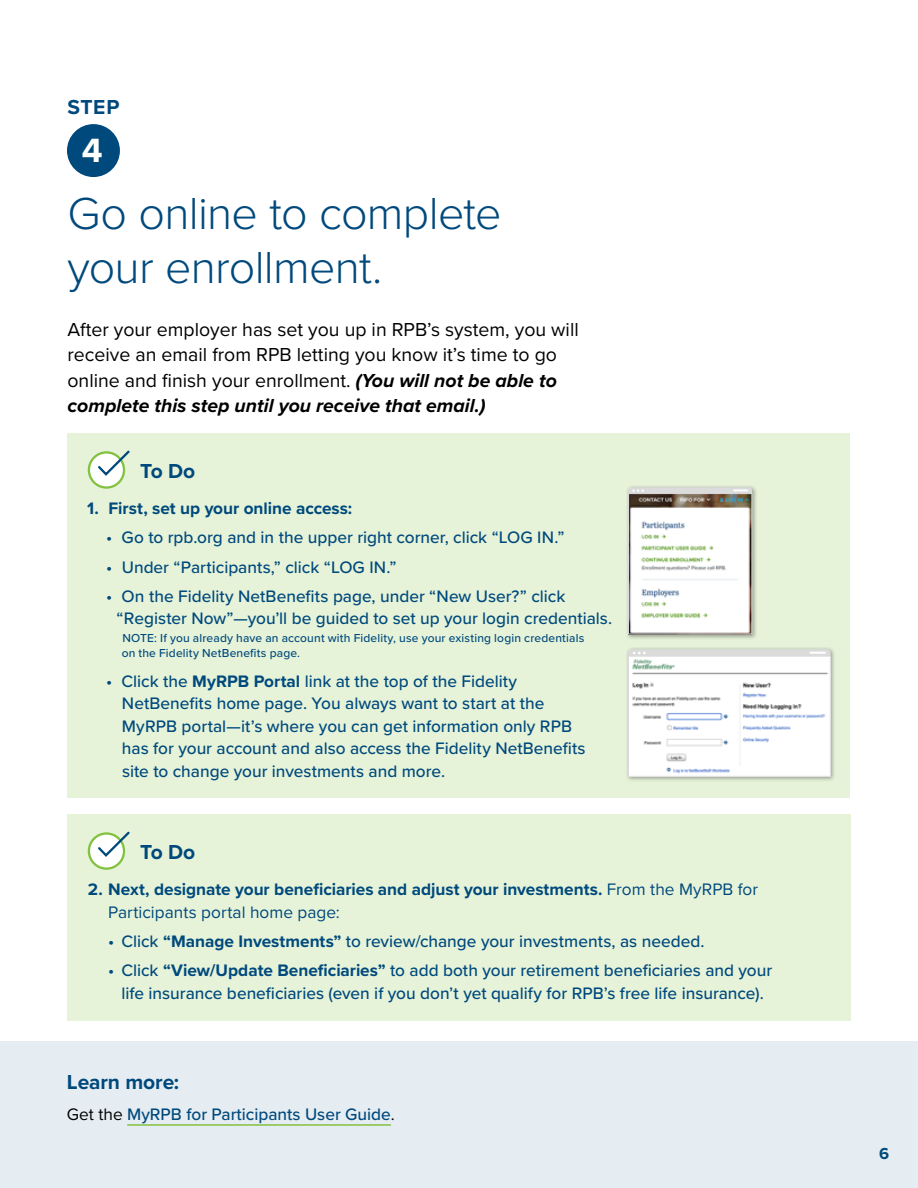
<style>
.page{position:relative;width:918px;height:1188px;background:#fff}
.page>*{position:absolute;margin:0;border:0;box-sizing:border-box;transform-origin:0 0}
.t1{font:300 46.5px/54px "Proxima Nova";letter-spacing:-.015em;color:#00497c}
.t2{font:700 34.95px "Proxima Nova";color:#fff}
.t3{font:700 21px "Proxima Nova";letter-spacing:-.005em;color:#00497c}
.t4{font:19.5px/25.5px "Proxima Nova";color:#000}
.t5{font:500 17.25px/22.5px "Proxima Nova";color:#00497c}
.t6{font:700 17.25px/22.5px "Proxima Nova";color:#00497c}
.t7{font:700 16.5px "Proxima Nova";color:#00497c}
.t8{font:500 12px/15px "Proxima Nova";letter-spacing:.015em;color:#00497c}
.s1{font-weight:700;font-style:italic}
.s2{font-weight:700}
.s3{font-weight:400}
.s4{font-weight:400;color:#000}
</style>
<div class="page">
<div style="left:67px;top:124px;width:53px;height:53px;background:#00497c;border-radius:50%"></div>
<div style="left:68px;top:433px;width:782px;height:365px;background:#e6f3d9"></div>
<div style="left:626px;top:485px;width:132px;height:154px;background:#000;opacity:.35"></div>
<img style="left:630px;top:495px;width:120px;height:137px">
<div style="left:628px;top:493px;width:124px;height:141px;border:1px solid #dbdbdb"></div>
<svg style="left:628px;top:487px;width:124px;height:7px"></svg>
<div style="left:626px;top:647px;width:209px;height:135px;background:#000;opacity:.35"></div>
<img style="left:630px;top:658px;width:199px;height:117px">
<div style="left:628px;top:656px;width:203px;height:121px;border:1px solid #dbdbdb"></div>
<svg style="left:628px;top:649px;width:203px;height:7px"></svg>
<svg style="left:89px;top:452px;width:35px;height:36px"></svg>
<div style="left:88px;top:451px;width:37px;height:38px;border:2px solid #82c240;border-radius:50%"></div>
<svg style="left:96px;top:450px;width:34px;height:28px"></svg>
<div style="left:67px;top:814px;width:783px;height:207px;background:#e6f3d9"></div>
<svg style="left:89px;top:834px;width:35px;height:35px"></svg>
<div style="left:88px;top:832px;width:37px;height:38px;border:2px solid #82c240;border-radius:50%"></div>
<svg style="left:96px;top:831px;width:34px;height:28px"></svg>
<div style="left:0;top:1041px;width:918px;height:147px;background:#e6edf2"></div>
<hr style="left:127px;top:1124px;width:264px;height:2px;background:#82c240">
<p class="t3" style="left:67px;top:91px;width:53px">STEP</p>
<h2 class="t2" style="left:82px;top:124px;width:22px">4</h2>
<h1 class="t1" style="left:68px;top:184px;width:435px">Go online to complete your enrollment.</h1>
<p class="t4" style="left:68px;top:316px;width:513px">After your employer has set you up in RPB’s system, you will receive an email from RPB letting you know it’s time to go online and finish your enrollment. <span class="s1">(You will not be able to complete this step until you receive that email.)</span></p>
<p class="t3" style="left:140px;top:456px;width:57px">To Do</p>
<p class="t6" style="left:87px;top:497px;width:267px">1. First, set up your online access:</p>
<p class="t5" style="left:106px;top:526px;width:460px">• Go to rpb.org and in the upper right corner, click “LOG IN.”</p>
<p class="t5" style="left:106px;top:555px;width:292px">• Under “Participants,” click “LOG IN.”</p>
<p class="t5" style="left:117px;top:584px;width:497px;text-indent:-11px">• On the Fidelity NetBenefits page, under “New User?” click “Register Now”—you’ll be guided to set up your login credentials.</p>
<p class="t8" style="left:122px;top:630px;width:464px">NOTE: If you already have an account with Fidelity, use your existing login credentials on the Fidelity NetBenefits page.</p>
<p class="t5" style="left:122px;top:669px;width:465px;text-indent:-16px">• Click the <span class="s2">MyRPB Portal</span> link at the top of the Fidelity NetBenefits home page. You always want to start at the MyRPB portal—it’s where you can get information only RPB has for your account and also access the Fidelity NetBenefits site to change your investments and more.</p>
<p class="t3" style="left:140px;top:837px;width:57px">To Do</p>
<p class="t6" style="left:108px;top:878px;width:652px;text-indent:-20px">2. Next, designate your beneficiaries and adjust your investments. <span class="s3">From the MyRPB for<br>Participants portal home page:</span></p>
<p class="t5" style="left:108px;top:929px;width:598px">• Click <span class="s2">“Manage Investments”</span> to review/change your investments, as needed.</p>
<p class="t5" style="left:108px;top:959px;width:666px;text-align:center">• Click <span class="s2">“View/Update Beneficiaries”</span> to add both your retirement beneficiaries and your life insurance beneficiaries (even if you don’t yet qualify for RPB’s free life insurance).</p>
<p class="t3" style="left:67px;top:1066px;width:114px">Learn more:</p>
<p class="t5" style="left:67px;top:1103px;width:329px"><span class="s4">Get the</span> MyRPB for Participants User Guide<span class="s4">.</span></p>
<p class="t7" style="left:879px;top:1141px;width:12px">6</p>
</div>
